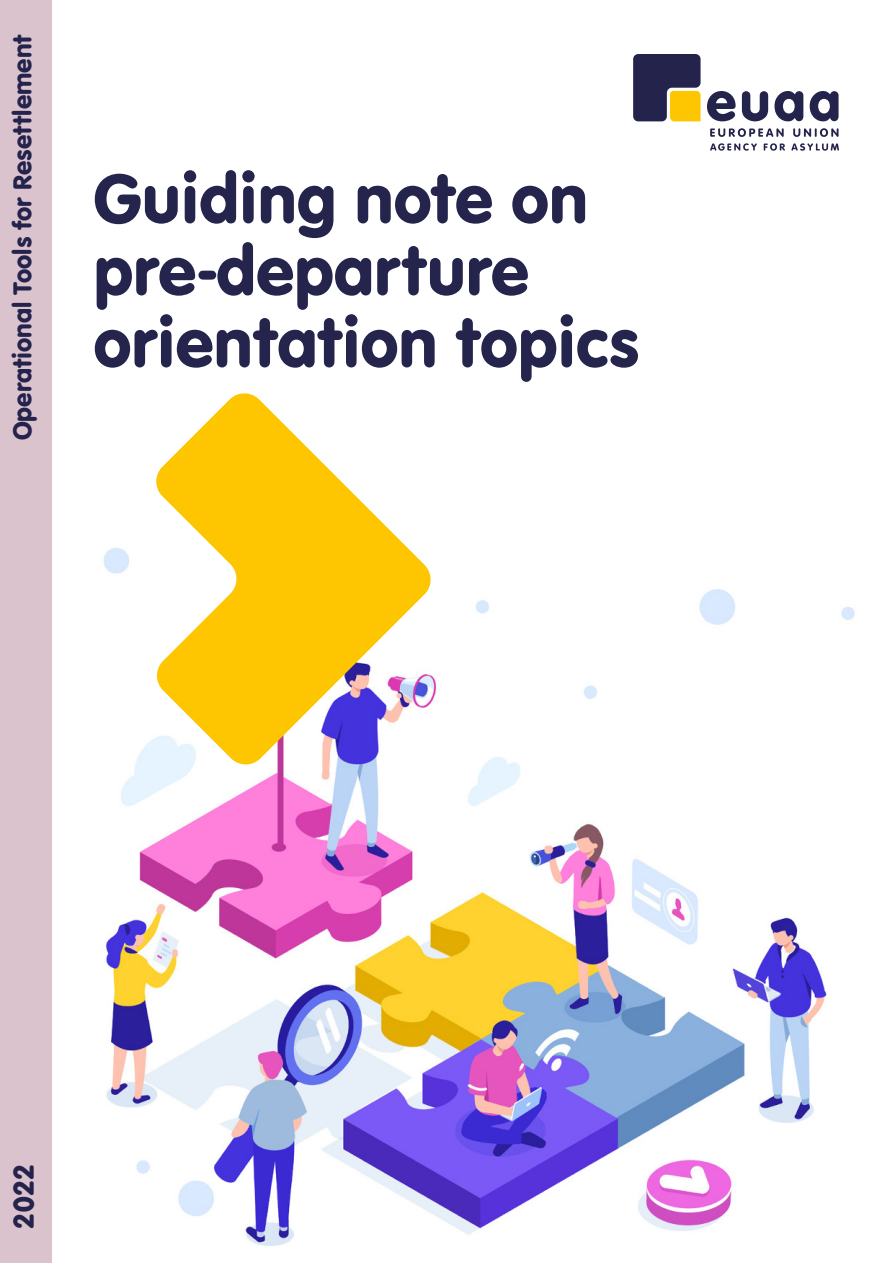
<style>
.page{position:relative;width:893px;height:1263px;background:#fff}
.page>*{position:absolute;margin:0;border:0;box-sizing:border-box;transform-origin:0 0}
.Heading_cover{font:72px/72px "VAG Rundschrift D";color:#24244c}
.t1{font:30px "VAG Rundschrift D";color:#24234c}
.t2{font:27px "VAG Rundschrift D";color:#24234c}
</style>
<div class="page">
<img style="left:51px;top:514px;width:804px;height:749px">
<svg style="left:710px;top:128px;width:74px;height:9px"></svg>
<svg style="left:793px;top:128px;width:45px;height:9px"></svg>
<svg style="left:710px;top:143px;width:47px;height:8px"></svg>
<svg style="left:764px;top:143px;width:21px;height:8px"></svg>
<svg style="left:791px;top:143px;width:48px;height:8px"></svg>
<svg style="left:633px;top:54px;width:68px;height:67px"></svg>
<svg style="left:707px;top:91px;width:29px;height:30px"></svg>
<svg style="left:742px;top:91px;width:26px;height:30px"></svg>
<svg style="left:774px;top:91px;width:29px;height:30px"></svg>
<svg style="left:810px;top:91px;width:28px;height:30px"></svg>
<svg style="left:154px;top:393px;width:279px;height:373px;fill:#fdc600"></svg>
<div style="left:0;top:0;width:51px;height:1263px;background:#dbc3ce"></div>
<p class="t2" style="left:7px;top:440px;width:408px;rotate:-90deg">Operational Tools for Resettlement</p>
<h1 class="Heading_cover" style="left:94px;top:163px;width:548px">Guiding note on pre-departure orientation topics</h1>
<p class="t1" style="left:6px;top:1229px;width:66px;rotate:-90deg">2022</p>
</div>
